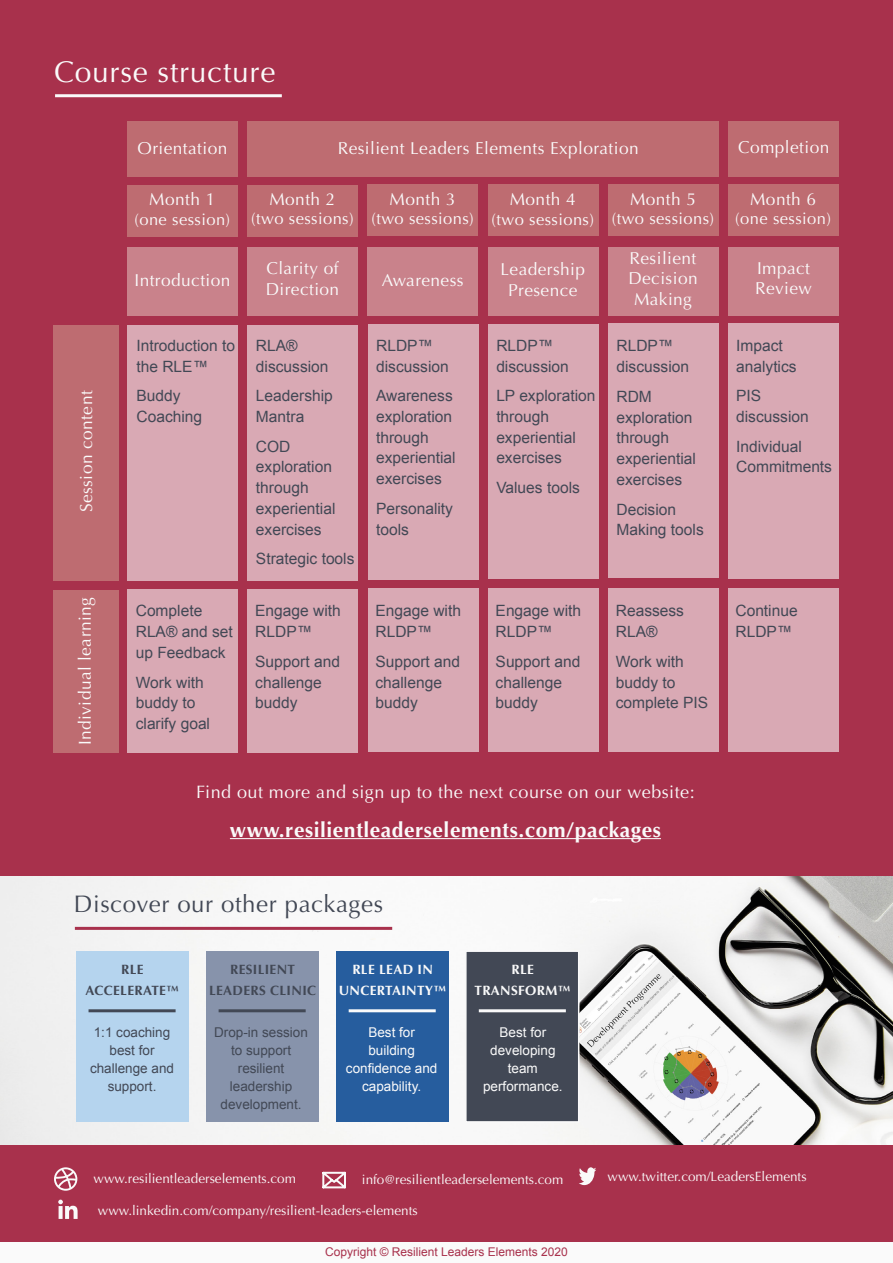
<style>
.page{position:relative;width:893px;height:1263px;background:#a8314c}
.page>*{position:absolute;margin:0;border:0;box-sizing:border-box;transform-origin:0 0}
.t1{font:30px "Optima";letter-spacing:.025em;color:#fafafa}
.t2{font:24px "Optima";letter-spacing:.025em;color:#424855}
.t3{font:700 21px "Optima";letter-spacing:.025em;color:#fafafa}
.t4{font:18px "Optima";letter-spacing:.025em;color:#fafafa}
.t5{font:17.25px/20.7px "Optima";letter-spacing:.025em;color:#fafafa}
.t6{font:16.5px "Optima";letter-spacing:.025em;color:#fafafa}
.t7{font:15.6px/20.7px "Arial";color:#424855}
.t8{font:13.5px "Optima";color:#fafafa}
.t9{font:13.5px/18px "Arial";color:#424855;text-align:center}
.t10{font:13.5px/18px "Arial";color:#fafafa;text-align:center}
.t11{font:700 13.5px/21px "Optima";letter-spacing:.025em;color:#424855;text-align:center}
.t12{font:700 13.5px "Optima";letter-spacing:.025em;color:#fafafa}
.t13{font:12px "Arial";color:#a8314c}
</style>
<div class="page">
<img style="left:0;top:876px;width:893px;height:269px">
<div style="left:0;top:1243px;width:893px;height:20px;background:#fafafa"></div>
<hr style="left:55px;top:94px;width:227px;height:3px;background:#fafafa">
<div style="left:127px;top:185px;width:111px;height:51px;background:#be6c71"></div>
<div style="left:247px;top:185px;width:111px;height:51px;background:#be6c71"></div>
<div style="left:368px;top:185px;width:110px;height:51px;background:#be6c71"></div>
<div style="left:488px;top:185px;width:110px;height:51px;background:#be6c71"></div>
<div style="left:608px;top:185px;width:110px;height:51px;background:#be6c71"></div>
<div style="left:728px;top:185px;width:111px;height:51px;background:#be6c71"></div>
<div style="left:127px;top:121px;width:111px;height:55px;background:#be6c71"></div>
<div style="left:247px;top:121px;width:472px;height:55px;background:#be6c71"></div>
<div style="left:728px;top:121px;width:111px;height:55px;background:#be6c71"></div>
<div style="left:127px;top:247px;width:111px;height:69px;background:#c9828b"></div>
<div style="left:247px;top:247px;width:111px;height:69px;background:#c9828b"></div>
<div style="left:368px;top:247px;width:110px;height:68px;background:#c9828b"></div>
<div style="left:488px;top:247px;width:110px;height:68px;background:#c9828b"></div>
<div style="left:608px;top:247px;width:110px;height:68px;background:#c9828b"></div>
<div style="left:728px;top:247px;width:111px;height:68px;background:#c9828b"></div>
<div style="left:53px;top:325px;width:66px;height:255px;background:#be6c71"></div>
<div style="left:128px;top:325px;width:110px;height:255px;background:#d9a9b4"></div>
<div style="left:248px;top:325px;width:110px;height:255px;background:#d9a9b4"></div>
<div style="left:368px;top:324px;width:110px;height:255px;background:#d9a9b4"></div>
<div style="left:488px;top:324px;width:111px;height:254px;background:#d9a9b4"></div>
<div style="left:608px;top:323px;width:111px;height:255px;background:#d9a9b4"></div>
<div style="left:728px;top:323px;width:111px;height:255px;background:#d9a9b4"></div>
<div style="left:128px;top:590px;width:110px;height:163px;background:#d9a9b4"></div>
<div style="left:248px;top:590px;width:110px;height:163px;background:#d9a9b4"></div>
<div style="left:368px;top:589px;width:110px;height:163px;background:#d9a9b4"></div>
<div style="left:488px;top:589px;width:111px;height:163px;background:#d9a9b4"></div>
<div style="left:608px;top:588px;width:111px;height:163px;background:#d9a9b4"></div>
<div style="left:728px;top:588px;width:111px;height:163px;background:#d9a9b4"></div>
<div style="left:53px;top:590px;width:66px;height:163px;background:#be6c71"></div>
<svg style="left:54px;top:1167px;width:23px;height:24px"></svg>
<svg style="left:322px;top:1171px;width:24px;height:18px"></svg>
<svg style="left:58px;top:1199px;width:20px;height:20px"></svg>
<svg style="left:579px;top:1167px;width:17px;height:18px"></svg>
<hr style="left:230px;top:838px;width:431px;height:1px;background:#fafafa">
<hr style="left:75px;top:927px;width:317px;height:3px;background:#a8314c">
<div style="left:76px;top:951px;width:112px;height:171px;background:#b5d4ee"></div>
<div style="left:206px;top:951px;width:113px;height:171px;background:#8793ab"></div>
<div style="left:336px;top:951px;width:113px;height:171px;background:#265d9e"></div>
<hr style="left:89px;top:1009px;width:87px;height:3px;background:#424855">
<hr style="left:219px;top:1009px;width:87px;height:3px;background:#424855">
<hr style="left:349px;top:1009px;width:87px;height:3px;background:#fafafa">
<div style="left:465px;top:950px;width:114px;height:173px;background:#424855;border:2px solid #fafafa"></div>
<hr style="left:479px;top:1009px;width:87px;height:3px;background:#fafafa">
<p class="t1" style="left:54px;top:54px;width:223px">Course structure</p>
<p class="t5" style="left:138px;top:138px;width:91px">Orientation</p>
<p class="t5" style="left:338px;top:138px;width:303px">Resilient Leaders Elements Exploration</p>
<p class="t5" style="left:738px;top:137px;width:93px">Completion</p>
<p class="t5" style="left:630px;top:189px;width:67px">Month 5</p>
<p class="t6" style="left:612px;top:209px;width:104px">(two sessions)</p>
<p class="t5" style="left:269px;top:189px;width:67px">Month 2</p>
<p class="t6" style="left:251px;top:209px;width:104px">(two sessions)</p>
<p class="t5" style="left:390px;top:189px;width:67px">Month 3</p>
<p class="t6" style="left:371px;top:209px;width:104px">(two sessions)</p>
<p class="t5" style="left:750px;top:189px;width:67px">Month 6</p>
<p class="t6" style="left:735px;top:209px;width:97px">(one session)</p>
<p class="t5" style="left:149px;top:189px;width:67px">Month 1</p>
<p class="t6" style="left:134px;top:210px;width:97px">(one session)</p>
<p class="t5" style="left:510px;top:189px;width:67px">Month 4</p>
<p class="t6" style="left:492px;top:210px;width:104px">(two sessions)</p>
<p class="t5" style="left:76px;top:512px;width:123px;rotate:-90deg">Session content</p>
<p class="t5" style="left:75px;top:745px;width:149px;rotate:-90deg">Individual learning</p>
<p class="t5" style="left:134px;top:270px;width:98px">Introduction</p>
<p class="t7" style="left:136px;top:335px;width:100px">Introduction to the RLE™</p>
<p class="t7" style="left:136px;top:386px;width:67px">Buddy<br>Coaching</p>
<p class="t7" style="left:136px;top:601px;width:99px">Complete<br>RLA® and set up Feedback</p>
<p class="t7" style="left:136px;top:672px;width:76px">Work with buddy to clarify goal</p>
<p class="t5" style="left:628px;top:248px;width:71px;text-align:center">Resilient<br>Decision<br>Making</p>
<p class="t5" style="left:266px;top:258px;width:75px">Clarity of<br>Direction</p>
<p class="t5" style="left:500px;top:259px;width:86px">Leadership</p>
<p class="t5" style="left:382px;top:270px;width:83px">Awareness</p>
<p class="t5" style="left:755px;top:258px;width:58px">Impact<br>Review</p>
<p class="t5" style="left:508px;top:280px;width:71px">Presence</p>
<p class="t7" style="left:256px;top:335px;width:74px">RLA® discussion</p>
<p class="t7" style="left:256px;top:386px;width:78px">Leadership<br>Mantra</p>
<p class="t7" style="left:256px;top:436px;width:81px">COD exploration through experiential exercises</p>
<p class="t7" style="left:256px;top:549px;width:100px">Strategic tools</p>
<p class="t7" style="left:255px;top:601px;width:87px">Engage with<br>RLDP™</p>
<p class="t7" style="left:255px;top:651px;width:86px">Support and challenge buddy</p>
<p class="t7" style="left:376px;top:335px;width:74px">RLDP™ discussion</p>
<p class="t7" style="left:376px;top:386px;width:81px">Awareness exploration through experiential exercises</p>
<p class="t7" style="left:376px;top:498px;width:78px">Personality tools</p>
<p class="t7" style="left:375px;top:601px;width:87px">Engage with<br>RLDP™</p>
<p class="t7" style="left:375px;top:651px;width:86px">Support and challenge buddy</p>
<p class="t7" style="left:496px;top:335px;width:74px">RLDP™ discussion</p>
<p class="t7" style="left:496px;top:386px;width:101px">LP exploration through experiential exercises</p>
<p class="t7" style="left:496px;top:477px;width:85px">Values tools</p>
<p class="t7" style="left:616px;top:336px;width:74px">RLDP™ discussion</p>
<p class="t7" style="left:616px;top:386px;width:81px">RDM exploration through experiential exercises</p>
<p class="t7" style="left:616px;top:499px;width:89px">Decision<br>Making tools</p>
<p class="t7" style="left:496px;top:601px;width:87px">Engage with<br>RLDP™</p>
<p class="t7" style="left:496px;top:651px;width:86px">Support and challenge buddy</p>
<p class="t7" style="left:616px;top:601px;width:70px">Reassess<br>RLA®</p>
<p class="t7" style="left:616px;top:651px;width:94px">Work with buddy to complete PIS</p>
<p class="t7" style="left:736px;top:335px;width:62px">Impact analytics</p>
<p class="t7" style="left:736px;top:386px;width:74px">PIS discussion</p>
<p class="t7" style="left:736px;top:436px;width:97px">Individual<br>Commitments</p>
<p class="t7" style="left:735px;top:601px;width:64px">Continue<br>RLDP™</p>
<p class="t4" style="left:196px;top:781px;width:500px">Find out more and sign up to the next course on our website:</p>
<p class="t3" style="left:230px;top:817px;width:432px">www.resilientleaderselements.com/packages</p>
<p class="t2" style="left:74px;top:890px;width:311px">Discover our other packages</p>
<p class="t11" style="left:121px;top:959px;width:24px">RLE</p>
<p class="t11" style="left:86px;top:980px;width:95px">ACCELERATE™</p>
<p class="t9" style="left:90px;top:1023px;width:86px">1:1 coaching best for challenge and support.</p>
<p class="t11" style="left:209px;top:959px;width:109px">RESILIENT<br>LEADERS CLINIC</p>
<p class="t12" style="left:352px;top:962px;width:82px">RLE LEAD IN</p>
<p class="t12" style="left:339px;top:983px;width:109px">UNCERTAINTY™</p>
<p class="t9" style="left:214px;top:1023px;width:95px">Drop-in session to support resilient leadership development.</p>
<p class="t10" style="left:346px;top:1023px;width:93px">Best for building confidence and capability.</p>
<p class="t12" style="left:511px;top:962px;width:24px">RLE</p>
<p class="t12" style="left:474px;top:983px;width:98px">TRANSFORM™</p>
<p class="t10" style="left:483px;top:1023px;width:81px">Best for developing team performance.</p>
<p class="t8" style="left:94px;top:1171px;width:204px">www.resilientleaderselements.com</p>
<p class="t8" style="left:362px;top:1172px;width:203px">info@resilientleaderselements.com</p>
<p class="t8" style="left:98px;top:1203px;width:321px">www.linkedin.com/company/resilient-leaders-elements</p>
<p class="t13" style="left:325px;top:1244px;width:244px">Copyright © Resilient Leaders Elements 2020</p>
<p class="t8" style="left:608px;top:1169px;width:201px">www.twitter.com/LeadersElements</p>
</div>
